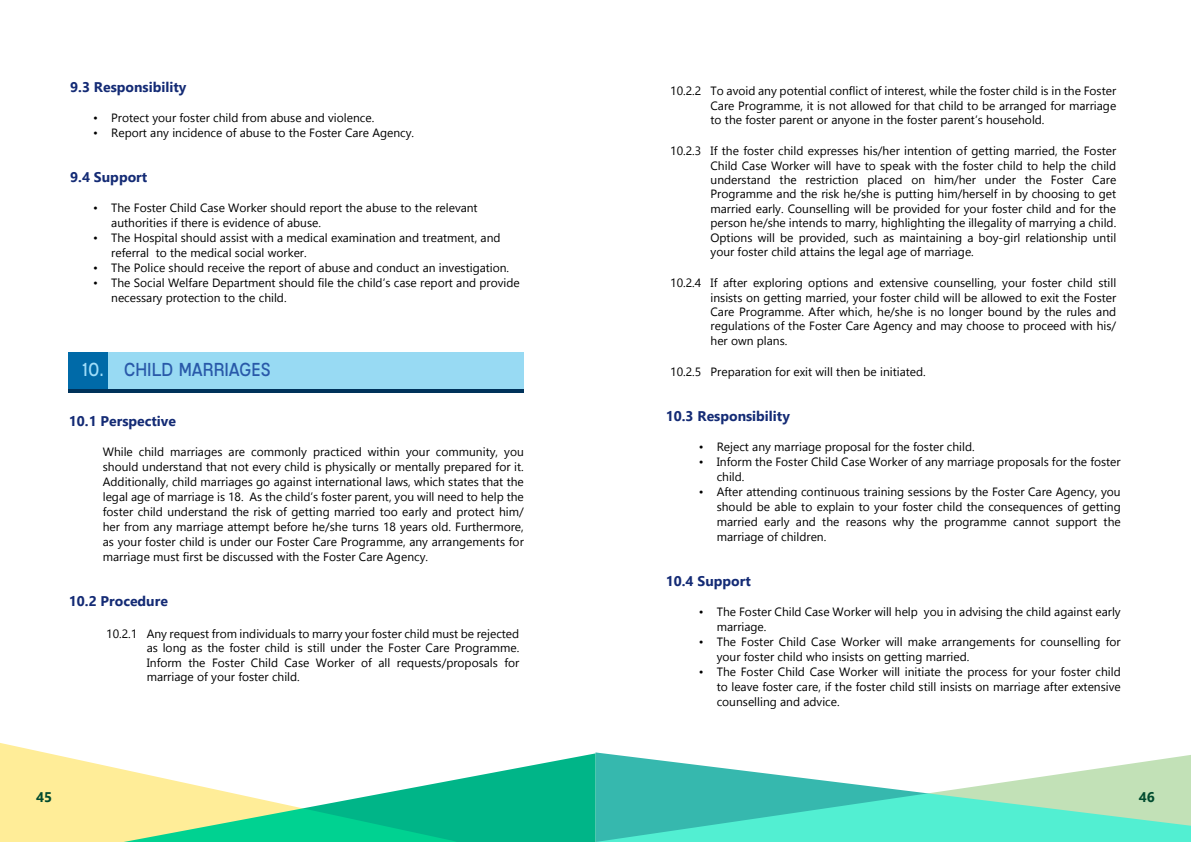
<style>
.page{position:relative;width:1191px;height:842px;background:#fff}
.page>*{position:absolute;margin:0;border:0;box-sizing:border-box;transform-origin:0 0}
.t1{font:18px "Mixolydian Titling Bk";color:#2959a9}
.t2{font:700 14px "Gadugi";color:#142b75}
.t3{font:700 14px "Gadugi";color:#004b2f}
.t4{font:12px/15px "Gadugi";color:#000;text-align:justify}
.s1{color:#9fddf9}
</style>
<div class="page">
<svg style="left:595px;top:752px;width:596px;height:90px"></svg>
<svg style="left:0;top:743px;width:595px;height:99px"></svg>
<div style="left:69px;top:353px;width:455px;height:39px;background:#98daf3"></div>
<div style="left:69px;top:353px;width:39px;height:39px;background:#006aa8"></div>
<hr style="left:69px;top:389px;width:455px;height:4px;background:#00325a">
<p class="t2" style="left:70px;top:79px;width:118px">9.3 Responsibility</p>
<p class="t4" style="left:93px;top:110px;width:282px">• Protect your foster child from abuse and violence.</p>
<p class="t4" style="left:93px;top:125px;width:322px">• Report any incidence of abuse to the Foster Care Agency.</p>
<p class="t2" style="left:70px;top:169px;width:79px">9.4 Support</p>
<p class="t4" style="left:111px;top:200px;width:368px;text-indent:-18px">• The Foster Child Case Worker should report the abuse to the relevant authorities if there is evidence of abuse.</p>
<p class="t4" style="left:111px;top:230px;width:391px;text-indent:-18px">• The Hospital should assist with a medical examination and treatment, and referral to the medical social worker.</p>
<p class="t4" style="left:93px;top:260px;width:417px">• The Police should receive the report of abuse and conduct an investigation.</p>
<p class="t4" style="left:111px;top:275px;width:410px;text-indent:-18px">• The Social Welfare Department should file the child’s case report and provide necessary protection to the child.</p>
<h1 class="t1" style="left:82px;top:359px;width:190px"><span class="s1">10.</span> CHILD MARRIAGES</h1>
<p class="t2" style="left:69px;top:412px;width:109px">10.1 Perspective</p>
<p class="t4" style="left:103px;top:444px;width:422px">While child marriages are commonly practiced within your community, you should understand that not every child is physically or mentally prepared for it.<br>Additionally, child marriages go against international laws, which states that the legal age of marriage is 18. As the child’s foster parent, you will need to help the foster child understand the risk of getting married too early and protect him/ her from any marriage attempt before he/she turns 18 years old. Furthermore, as your foster child is under our Foster Care Programme, any arrangements for marriage must first be discussed with the Foster Care Agency.</p>
<p class="t2" style="left:69px;top:592px;width:101px">10.2 Procedure</p>
<p class="t4" style="left:147px;top:626px;width:374px;line-height:14.4px;text-indent:-40px">10.2.1 Any request from individuals to marry your foster child must be rejected as long as the foster child is still under the Foster Care Programme.<br>Inform the Foster Child Case Worker of all requests/proposals for marriage of your foster child.</p>
<p class="t4" style="left:710px;top:84px;width:407px;line-height:14.4px;text-indent:-40px">10.2.2 To avoid any potential conflict of interest, while the foster child is in the Foster Care Programme, it is not allowed for that child to be arranged for marriage to the foster parent or anyone in the foster parent’s household.</p>
<p class="t4" style="left:710px;top:144px;width:407px;line-height:14.4px;text-indent:-40px">10.2.3 If the foster child expresses his/her intention of getting married, the Foster Child Case Worker will have to speak with the foster child to help the child understand the restriction placed on him/her under the Foster Care Programme and the risk he/she is putting him/herself in by choosing to get married early. Counselling will be provided for your foster child and for the person he/she intends to marry, highlighting the illegality of marrying a child.<br>Options will be provided, such as maintaining a boy-girl relationship until your foster child attains the legal age of marriage.</p>
<p class="t4" style="left:710px;top:276px;width:407px;line-height:14.4px;text-indent:-40px">10.2.4 If after exploring options and extensive counselling, your foster child still insists on getting married, your foster child will be allowed to exit the Foster Care Programme. After which, he/she is no longer bound by the rules and regulations of the Foster Care Agency and may choose to proceed with his/ her own plans.</p>
<p class="t4" style="left:670px;top:364px;width:257px">10.2.5 Preparation for exit will then be initiated.</p>
<p class="t2" style="left:665px;top:407px;width:126px">10.3 Responsibility</p>
<p class="t4" style="left:698px;top:439px;width:277px">• Reject any marriage proposal for the foster child.</p>
<p class="t4" style="left:716px;top:454px;width:405px;text-indent:-18px">• Inform the Foster Child Case Worker of any marriage proposals for the foster child.</p>
<p class="t4" style="left:716px;top:484px;width:405px;text-indent:-18px">• After attending continuous training sessions by the Foster Care Agency, you should be able to explain to your foster child the consequences of getting married early and the reasons why the programme cannot support the marriage of children.</p>
<p class="t2" style="left:665px;top:572px;width:87px">10.4 Support</p>
<p class="t4" style="left:716px;top:604px;width:405px;text-indent:-18px">• The Foster Child Case Worker will help you in advising the child against early marriage.</p>
<p class="t4" style="left:716px;top:634px;width:405px;text-indent:-18px">• The Foster Child Case Worker will make arrangements for counselling for your foster child who insists on getting married.</p>
<p class="t4" style="left:716px;top:664px;width:405px;text-indent:-18px">• The Foster Child Case Worker will initiate the process for your foster child to leave foster care, if the foster child still insists on marriage after extensive counselling and advice.</p>
<p class="t3" style="left:36px;top:789px;width:18px">45</p>
<p class="t3" style="left:1138px;top:789px;width:18px">46</p>
</div>
